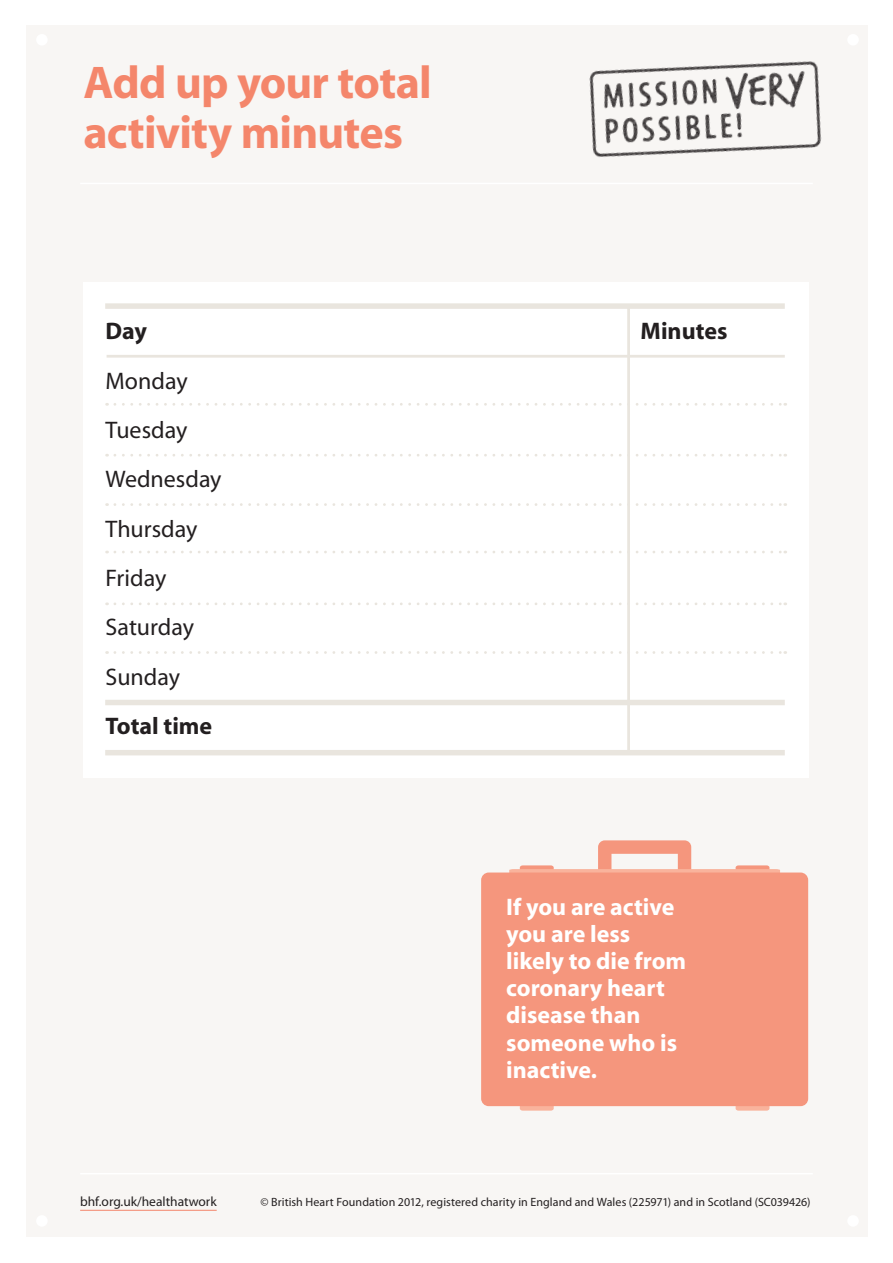
<style>
.page{position:relative;width:893px;height:1263px;background:#fff}
.page>*{position:absolute;margin:0;border:0;box-sizing:border-box;transform-origin:0 0}
.t1{font:700 46.05px/49.5px "Myriad";letter-spacing:-.015em;color:#f4866b}
.t2{font:700 24px/27.2px "Myriad";color:#fff}
.t3{font:24px "Myriad";color:#231f20}
.t4{font:700 24px "Myriad";color:#231f20}
.t5{font:13.5px "Myriad";color:#231f20}
.t6{font:12px "Myriad Pro";letter-spacing:.005em;color:#231f20}
</style>
<div class="page">
<div style="left:26px;top:26px;width:842px;height:1211px;background:#f8f6f4"></div>
<div style="left:847px;top:34px;width:12px;height:12px;background:#fff;border-radius:50%"></div>
<div style="left:847px;top:1215px;width:12px;height:12px;background:#fff;border-radius:50%"></div>
<div style="left:36px;top:34px;width:12px;height:12px;background:#fff;border-radius:50%"></div>
<div style="left:36px;top:1215px;width:12px;height:12px;background:#fff;border-radius:50%"></div>
<hr style="left:80px;top:183px;width:733px;height:1px;background:#fff">
<hr style="left:80px;top:1210px;width:137px;height:1px;background:#f4866b">
<hr style="left:80px;top:1173px;width:733px;height:1px;background:#fff">
<img style="left:589px;top:61px;width:233px;height:97px">
<div style="left:84px;top:282px;width:725px;height:496px;background:#fff"></div>
<div style="left:105px;top:303px;width:680px;height:6px;background:#e9e5de"></div>
<div style="left:105px;top:700px;width:680px;height:5px;background:#e9e5de"></div>
<div style="left:105px;top:750px;width:680px;height:5px;background:#e9e5de"></div>
<hr style="left:627px;top:308px;width:3px;height:444px;background:#e9e5de">
<svg style="left:115px;top:403px;width:671px;height:3px"></svg>
<hr style="left:107px;top:355px;width:678px;height:3px;background:#e9e5de">
<svg style="left:115px;top:454px;width:671px;height:2px"></svg>
<svg style="left:115px;top:503px;width:671px;height:3px"></svg>
<svg style="left:115px;top:551px;width:671px;height:2px"></svg>
<svg style="left:115px;top:602px;width:671px;height:3px"></svg>
<svg style="left:115px;top:651px;width:671px;height:3px"></svg>
<svg style="left:509px;top:840px;width:271px;height:32px"></svg>
<svg style="left:520px;top:1106px;width:34px;height:4px"></svg>
<svg style="left:736px;top:1106px;width:33px;height:4px"></svg>
<div style="left:481px;top:872px;width:327px;height:234px;background:#f5967d;border-radius:8px"></div>
<p class="t1" style="left:84px;top:60px;width:350px">Add up your total activity minutes</p>
<p class="t4" style="left:106px;top:319px;width:43px">Day</p>
<p class="t4" style="left:641px;top:319px;width:88px">Minutes</p>
<p class="t3" style="left:106px;top:369px;width:84px">Monday</p>
<p class="t3" style="left:106px;top:418px;width:83px">Tuesday</p>
<p class="t3" style="left:106px;top:467px;width:118px">Wednesday</p>
<p class="t3" style="left:106px;top:517px;width:93px">Thursday</p>
<p class="t3" style="left:106px;top:566px;width:62px">Friday</p>
<p class="t3" style="left:106px;top:615px;width:90px">Saturday</p>
<p class="t3" style="left:106px;top:665px;width:76px">Sunday</p>
<p class="t4" style="left:106px;top:714px;width:108px">Total time</p>
<p class="t2" style="left:506px;top:894px;width:181px">If you are active you are less likely to die from coronary heart disease than someone who is inactive.</p>
<p class="t5" style="left:80px;top:1195px;width:138px">bhf.org.uk/healthatwork</p>
<p class="t6" style="left:260px;top:1194px;width:552px">© British Heart Foundation 2012, registered charity in England and Wales (225971) and in Scotland (SC039426)</p>
</div>
